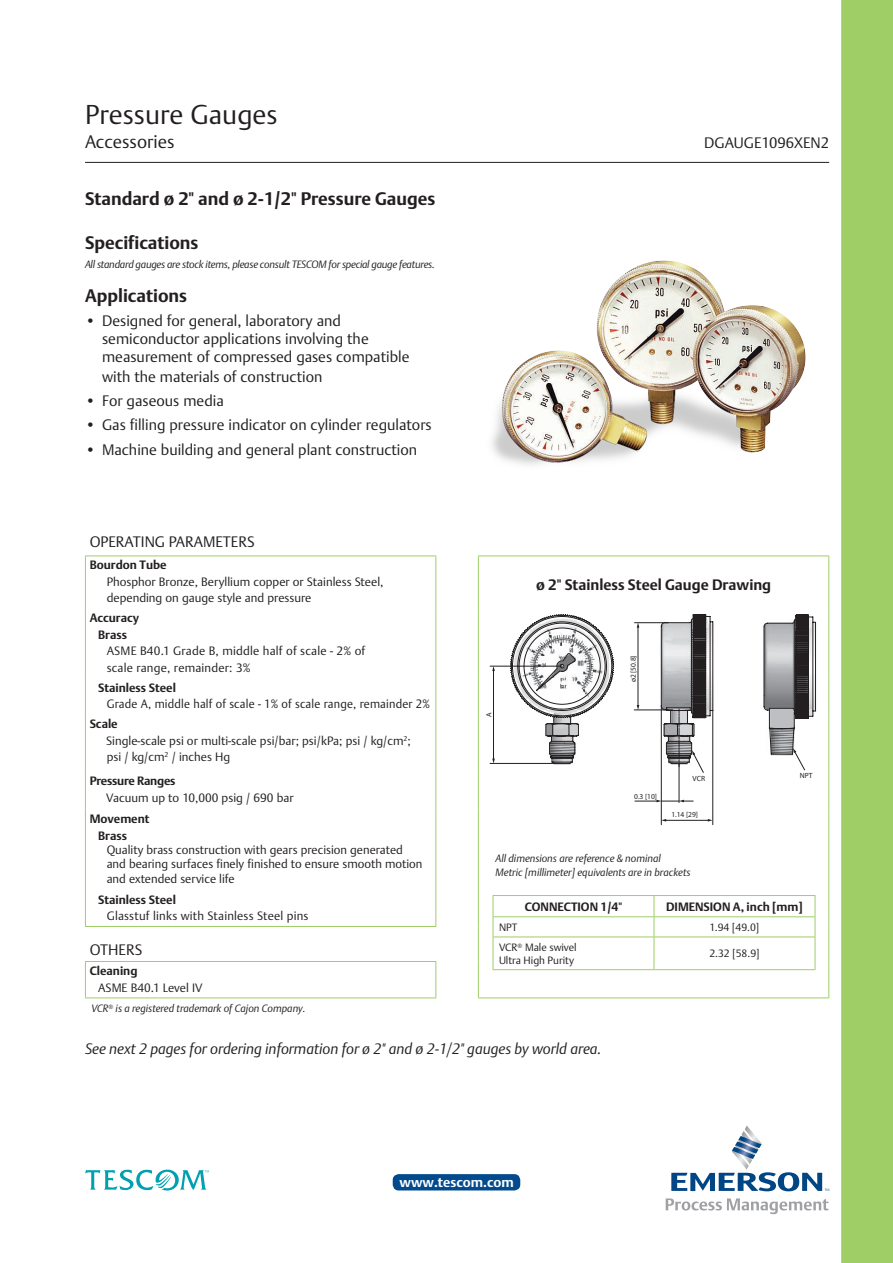
<style>
.page{position:relative;width:893px;height:1263px;background:#fff}
.page>*{position:absolute;margin:0;border:0;box-sizing:border-box;transform-origin:0 0}
.t1{font:300 27px "DTL Argo T";color:#231f20}
.t2{font:700 18px "DTL Argo T";color:#231f20}
.t3{font:300 18px "DTL Argo T";color:#231f20}
.t4{font:300 15px/18px "DTL Argo T";color:#231f20}
.t5{font:italic 15px "DTL Argo T Light";color:#231f20}
.t6{font:700 15px "DTL Argo T";color:#231f20}
.t7{font:700 13.5px "DTL Argo T";color:#fff}
.t8{font:300 12px/16.5px "DTL Argo T";color:#231f20}
.t9{font:700 12px "DTL Argo T";color:#231f20}
.t10{font:300 12px "DTL Argo T";color:#231f20;scale:.96 1}
.t11{font:700 12px "DTL Argo T";letter-spacing:-.02em;color:#231f20}
.t12{font:italic 10.5px "DTL Argo T Light";color:#231f20}
.t13{font:italic 10.5px "DTL Argo T Light";letter-spacing:-.02em;color:#231f20}
.t14{font:300 10.5px "DTL Argo T";color:#231f20}
.t15{font:7.5px "Myriad Pro";color:#231f20}
</style>
<div class="page">
<svg style="left:841px;top:0;width:52px;height:1263px;background:#a0ce68"></svg>
<hr style="left:85px;top:162px;width:744px;height:1px;background:#231f20">
<hr style="left:85px;top:555px;width:351px;height:1px;background:#9fce66">
<hr style="left:478px;top:555px;width:351px;height:1px;background:#9fce66">
<hr style="left:828px;top:678px;width:1px;height:37px;background:#9fce66">
<hr style="left:828px;top:715px;width:1px;height:57px;background:#9fce66">
<hr style="left:85px;top:678px;width:1px;height:37px;background:#9fce66">
<hr style="left:435px;top:678px;width:1px;height:37px;background:#9fce66">
<hr style="left:478px;top:678px;width:1px;height:37px;background:#9fce66">
<hr style="left:85px;top:715px;width:1px;height:57px;background:#9fce66">
<hr style="left:435px;top:715px;width:1px;height:57px;background:#9fce66">
<hr style="left:478px;top:715px;width:1px;height:57px;background:#9fce66">
<hr style="left:85px;top:772px;width:1px;height:38px;background:#9fce66">
<hr style="left:435px;top:772px;width:1px;height:38px;background:#9fce66">
<hr style="left:478px;top:772px;width:1px;height:38px;background:#9fce66">
<hr style="left:85px;top:810px;width:1px;height:116px;background:#9fce66">
<hr style="left:435px;top:810px;width:1px;height:116px;background:#9fce66">
<hr style="left:478px;top:810px;width:1px;height:116px;background:#9fce66">
<hr style="left:85px;top:962px;width:1px;height:35px;background:#9fce66">
<hr style="left:435px;top:962px;width:1px;height:35px;background:#9fce66">
<hr style="left:85px;top:926px;width:351px;height:1px;background:#9fce66">
<hr style="left:85px;top:961px;width:351px;height:1px;background:#9fce66">
<hr style="left:85px;top:997px;width:351px;height:1px;background:#9fce66">
<hr style="left:478px;top:997px;width:351px;height:1px;background:#9fce66">
<hr style="left:85px;top:556px;width:1px;height:53px;background:#9fce66">
<hr style="left:435px;top:556px;width:1px;height:53px;background:#9fce66">
<hr style="left:478px;top:556px;width:1px;height:53px;background:#9fce66">
<hr style="left:828px;top:556px;width:1px;height:53px;background:#9fce66">
<hr style="left:85px;top:609px;width:1px;height:69px;background:#9fce66">
<hr style="left:435px;top:609px;width:1px;height:69px;background:#9fce66">
<hr style="left:478px;top:609px;width:1px;height:69px;background:#9fce66">
<hr style="left:828px;top:609px;width:1px;height:69px;background:#9fce66">
<hr style="left:828px;top:772px;width:1px;height:38px;background:#9fce66">
<hr style="left:828px;top:810px;width:1px;height:116px;background:#9fce66">
<hr style="left:828px;top:926px;width:1px;height:35px;background:#9fce66">
<hr style="left:828px;top:961px;width:1px;height:36px;background:#9fce66">
<hr style="left:478px;top:926px;width:1px;height:35px;background:#9fce66">
<hr style="left:478px;top:961px;width:1px;height:36px;background:#9fce66">
<hr style="left:493px;top:895px;width:161px;height:1px;background:#9fce66">
<hr style="left:493px;top:937px;width:1px;height:32px;background:#9fce66">
<hr style="left:654px;top:895px;width:161px;height:1px;background:#9fce66">
<svg style="left:654px;top:896px;width:1px;height:40px"></svg>
<svg style="left:815px;top:896px;width:1px;height:40px"></svg>
<hr style="left:654px;top:937px;width:1px;height:32px;background:#9fce66">
<hr style="left:815px;top:937px;width:1px;height:32px;background:#9fce66">
<hr style="left:493px;top:916px;width:161px;height:1px;background:#9fce66">
<svg style="left:493px;top:896px;width:1px;height:40px"></svg>
<hr style="left:654px;top:916px;width:161px;height:1px;background:#9fce66">
<hr style="left:493px;top:936px;width:161px;height:1px;background:#9fce66">
<hr style="left:654px;top:936px;width:161px;height:1px;background:#9fce66">
<hr style="left:493px;top:969px;width:161px;height:1px;background:#9fce66">
<hr style="left:654px;top:969px;width:161px;height:1px;background:#9fce66">
<img style="left:492px;top:260px;width:314px;height:205px">
<svg style="left:507px;top:614px;width:107px;height:150px"></svg>
<svg style="left:763px;top:614px;width:54px;height:156px"></svg>
<hr style="left:490px;top:666px;width:73px;height:1px;background:#231f20">
<hr style="left:490px;top:763px;width:64px;height:1px;background:#231f20">
<hr style="left:493px;top:670px;width:1px;height:89px;background:#231f20">
<svg style="left:492px;top:666px;width:3px;height:5px"></svg>
<svg style="left:492px;top:758px;width:3px;height:5px"></svg>
<hr style="left:634px;top:622px;width:34px;height:1px;background:#231f20">
<hr style="left:634px;top:710px;width:39px;height:1px;background:#231f20">
<hr style="left:638px;top:627px;width:1px;height:79px;background:#231f20">
<hr style="left:661px;top:706px;width:1px;height:119px;background:#231f20">
<hr style="left:712px;top:710px;width:1px;height:115px;background:#231f20">
<hr style="left:665px;top:820px;width:44px;height:1px;background:#231f20">
<svg style="left:659px;top:614px;width:55px;height:159px"></svg>
<hr style="left:679px;top:763px;width:1px;height:39px;background:#231f20">
<svg style="left:635px;top:800px;width:58px;height:2px"></svg>
<svg style="left:671px;top:1125px;width:158px;height:66px"></svg>
<svg style="left:666px;top:1198px;width:162px;height:16px"></svg>
<svg style="left:85px;top:1170px;width:124px;height:20px"></svg>
<div style="left:393px;top:1174px;width:127px;height:16px;background:#004a8d;border-radius:6px"></div>
<h1 class="t1" style="left:85px;top:98px;width:194px">Pressure Gauges</h1>
<h2 class="t3" style="left:85px;top:131px;width:91px">Accessories</h2>
<p class="t4" style="left:704px;top:133px;width:126px">DGAUGE1096XEN2</p>
<p class="t2" style="left:85px;top:188px;width:352px">Standard ø 2" and ø 2-1/2" Pressure Gauges</p>
<p class="t2" style="left:85px;top:232px;width:115px">Specifications</p>
<p class="t13" style="left:85px;top:258px;width:351px">All standard gauges are stock items, please consult TESCOM for special gauge features.</p>
<p class="t2" style="left:85px;top:285px;width:104px">Applications</p>
<p class="t4" style="left:102px;top:312px;width:309px;text-indent:-17px">• Designed for general, laboratory and semiconductor applications involving the measurement of compressed gases compatible</p>
<p class="t4" style="left:102px;top:367px;width:222px">with the materials of construction</p>
<p class="t4" style="left:85px;top:392px;width:140px">• For gaseous media</p>
<p class="t4" style="left:85px;top:416px;width:348px">• Gas filling pressure indicator on cylinder regulators</p>
<p class="t4" style="left:85px;top:440px;width:334px">• Machine building and general plant construction</p>
<p class="t4" style="left:90px;top:533px;width:166px">OPERATING PARAMETERS</p>
<p class="t9" style="left:90px;top:558px;width:79px">Bourdon Tube</p>
<p class="t8" style="left:107px;top:573px;width:278px">Phosphor Bronze, Beryllium copper or Stainless Steel, depending on gauge style and pressure</p>
<p class="t6" style="left:536px;top:576px;width:237px">ø 2" Stainless Steel Gauge Drawing</p>
<p class="t9" style="left:90px;top:611px;width:51px">Accuracy</p>
<p class="t9" style="left:98px;top:627px;width:30px">Brass</p>
<p class="t8" style="left:107px;top:643px;width:260px">ASME B40.1 Grade B, middle half of scale - 2% of scale range, remainder: 3%</p>
<p class="t9" style="left:98px;top:680px;width:79px">Stainless Steel</p>
<p class="t10" style="left:107px;top:697px;width:338px">Grade A, middle half of scale - 1% of scale range, remainder 2%</p>
<p class="t9" style="left:90px;top:717px;width:30px">Scale</p>
<p class="t8" style="left:106px;top:732px;width:306px">Single-scale psi or multi-scale psi/bar; psi/kPa; psi / kg/cm<sup>2</sup>; psi / kg/cm<sup>2</sup> / inches Hg</p>
<p class="t11" style="left:90px;top:774px;width:87px">Pressure Ranges</p>
<p class="t8" style="left:106px;top:789px;width:189px">Vacuum up to 10,000 psig / 690 bar</p>
<p class="t9" style="left:90px;top:812px;width:61px">Movement</p>
<p class="t9" style="left:98px;top:828px;width:30px">Brass</p>
<p class="t8" style="left:107px;top:842px;width:317px;line-height:14.4px">Quality brass construction with gears precision generated and bearing surfaces finely finished to ensure smooth motion and extended service life</p>
<p class="t9" style="left:98px;top:892px;width:79px">Stainless Steel</p>
<p class="t8" style="left:107px;top:907px;width:203px">Glasstuf links with Stainless Steel pins</p>
<p class="t4" style="left:90px;top:941px;width:54px">OTHERS</p>
<p class="t9" style="left:90px;top:964px;width:49px">Cleaning</p>
<p class="t8" style="left:98px;top:979px;width:106px">ASME B40.1 Level IV</p>
<p class="t12" style="left:91px;top:1002px;width:216px">VCR<sup>®</sup> is a registered trademark of Cajon Company.</p>
<p class="t15" style="left:629px;top:682px;width:28px;rotate:-90deg">ø2 [50.8]</p>
<p class="t15" style="left:484px;top:717px;width:6px;rotate:-90deg">A</p>
<p class="t15" style="left:800px;top:771px;width:14px">NPT</p>
<p class="t15" style="left:693px;top:774px;width:14px">VCR</p>
<p class="t15" style="left:634px;top:792px;width:24px">0.3 [10]</p>
<p class="t15" style="left:671px;top:810px;width:28px">1.14 [29]</p>
<p class="t12" style="left:496px;top:852px;width:167px">All dimensions are reference &amp; nominal</p>
<p class="t12" style="left:496px;top:866px;width:197px">Metric [millimeter] equivalents are in brackets</p>
<p class="t9" style="left:525px;top:899px;width:99px">CONNECTION 1/4"</p>
<p class="t9" style="left:666px;top:899px;width:138px">DIMENSION A, inch [mm]</p>
<p class="t14" style="left:499px;top:921px;width:20px">NPT</p>
<p class="t14" style="left:710px;top:921px;width:51px">1.94 [49.0]</p>
<p class="t14" style="left:499px;top:941px;width:79px">VCR<sup>®</sup> Male swivel</p>
<p class="t14" style="left:499px;top:954px;width:77px">Ultra High Purity</p>
<p class="t14" style="left:709px;top:947px;width:52px">2.32 [58.9]</p>
<p class="t5" style="left:85px;top:1040px;width:518px">See next 2 pages for ordering information for ø 2" and ø 2-1/2" gauges by world area.</p>
<p class="t7" style="left:400px;top:1174px;width:116px">www.tescom.com</p>
</div>
